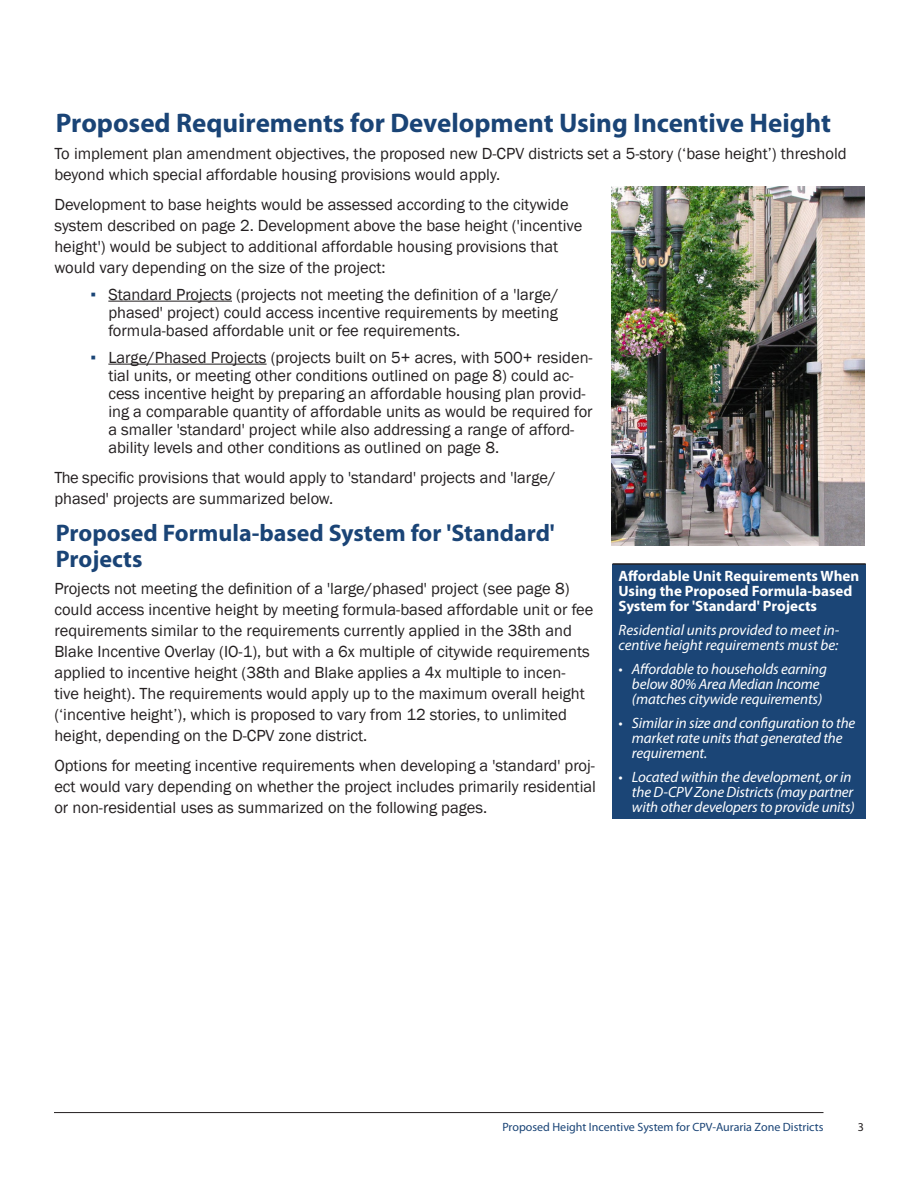
<style>
.page{position:relative;width:918px;height:1188px;background:#fff}
.page>*{position:absolute;margin:0;border:0;box-sizing:border-box;transform-origin:0 0}
.Header_1{font:700 27px "Myriad Pro";color:#1a4476}
.Header_2{font:700 24px/25.5px "Myriad Pro";color:#1a4476}
.Body_Text{font:16.5px/21px "Franklin Gothic";color:#231f20}
.Sidebar{font:italic 15px/15px "Myriad Pro";letter-spacing:-.01em;color:#fff}
.t1{font:700 15px/15px "Myriad Pro";color:#fff}
.t2{font:12px "Myriad Pro";color:#1a4476}
.t3{font:12px "Myriad Pro";color:#231f20}
.s1{font-family:"Arial";color:#1a4476}
</style>
<div class="page">
<hr style="left:54px;top:1112px;width:770px;height:1px;background:#231f20">
<hr style="left:108px;top:301px;width:124px;height:1px;background:#231f20">
<hr style="left:108px;top:364px;width:159px;height:1px;background:#231f20">
<div style="left:612px;top:564px;width:254px;height:254px;background:#1b4576"></div>
<hr style="left:612px;top:563px;width:254px;height:2px;background:#231f20">
<img style="left:612px;top:186px;width:253px;height:360px">
<p class="Header_1" style="left:56px;top:108px;width:777px">Proposed Requirements for Development Using Incentive Height</p>
<p class="Body_Text" style="left:54px;top:143px;width:794px">To implement plan amendment objectives, the proposed new D-CPV districts set a 5-story (‘base height’) threshold beyond which special affordable housing provisions would apply.</p>
<p class="Body_Text" style="left:54px;top:194px;width:529px">Development to base heights would be assessed according to the citywide system described on page 2. Development above the base height ('incentive height') would be subject to additional affordable housing provisions that would vary depending on the size of the project:</p>
<p class="Body_Text" style="left:108px;top:286px;width:452px;line-height:18px;text-align:justify;text-indent:-18px"><span class="s1">▪</span> Standard Projects (projects not meeting the definition of a 'large/ phased' project) could access incentive requirements by meeting formula-based affordable unit or fee requirements.</p>
<p class="Body_Text" style="left:108px;top:349px;width:486px;line-height:18px;text-indent:-18px"><span class="s1">▪</span> Large/Phased Projects (projects built on 5+ acres, with 500+ residen&shy;tial units, or meeting other conditions outlined on page 8) could ac&shy;cess incentive height by preparing an affordable housing plan provid&shy;ing a comparable quantity of affordable units as would be required for a smaller 'standard' project while also addressing a range of afford&shy;ability levels and other conditions as outlined on page 8.</p>
<p class="Body_Text" style="left:54px;top:467px;width:503px">The specific provisions that would apply to 'standard' projects and 'large/ phased' projects are summarized below.</p>
<p class="Header_2" style="left:56px;top:521px;width:501px">Proposed Formula-based System for 'Standard'<br>Projects</p>
<p class="Body_Text" style="left:54px;top:578px;width:541px">Projects not meeting the definition of a 'large/phased' project (see page 8) could access incentive height by meeting formula-based affordable unit or fee requirements similar to the requirements currently applied in the 38th and Blake Incentive Overlay (IO-1), but with a 6x multiple of citywide requirements applied to incentive height (38th and Blake applies a 4x multiple to incen&shy;tive height). The requirements would apply up to the maximum overall height (‘incentive height’), which is proposed to vary from 12 stories, to unlimited height, depending on the D-CPV zone district.</p>
<p class="Body_Text" style="left:54px;top:755px;width:543px;text-align:justify">Options for meeting incentive requirements when developing a 'standard' proj&shy;ect would vary depending on whether the project includes primarily residential or non-residential uses as summarized on the following pages.</p>
<p class="t1" style="left:618px;top:569px;width:242px">Affordable Unit Requirements When<br>Using the Proposed Formula-based<br>System for 'Standard' Projects</p>
<p class="Sidebar" style="left:618px;top:622px;width:223px">Residential units provided to meet in&shy;centive height requirements must be:</p>
<p class="Sidebar" style="left:618px;top:661px;width:210px;text-align:center">• Affordable to households earning below 80% Area Median Income (matches citywide requirements)</p>
<p class="Sidebar" style="left:632px;top:715px;width:225px;text-indent:-14px">• Similar in size and configuration to the market rate units that generated the requirement.</p>
<p class="Sidebar" style="left:632px;top:769px;width:224px;text-indent:-14px">• Located within the development, or in the D-CPV Zone Districts (may partner with other developers to provide units)</p>
<p class="t2" style="left:502px;top:1121px;width:323px">Proposed Height Incentive System for CPV-Auraria Zone Districts</p>
<p class="t3" style="left:858px;top:1121px;width:8px">3</p>
</div>
